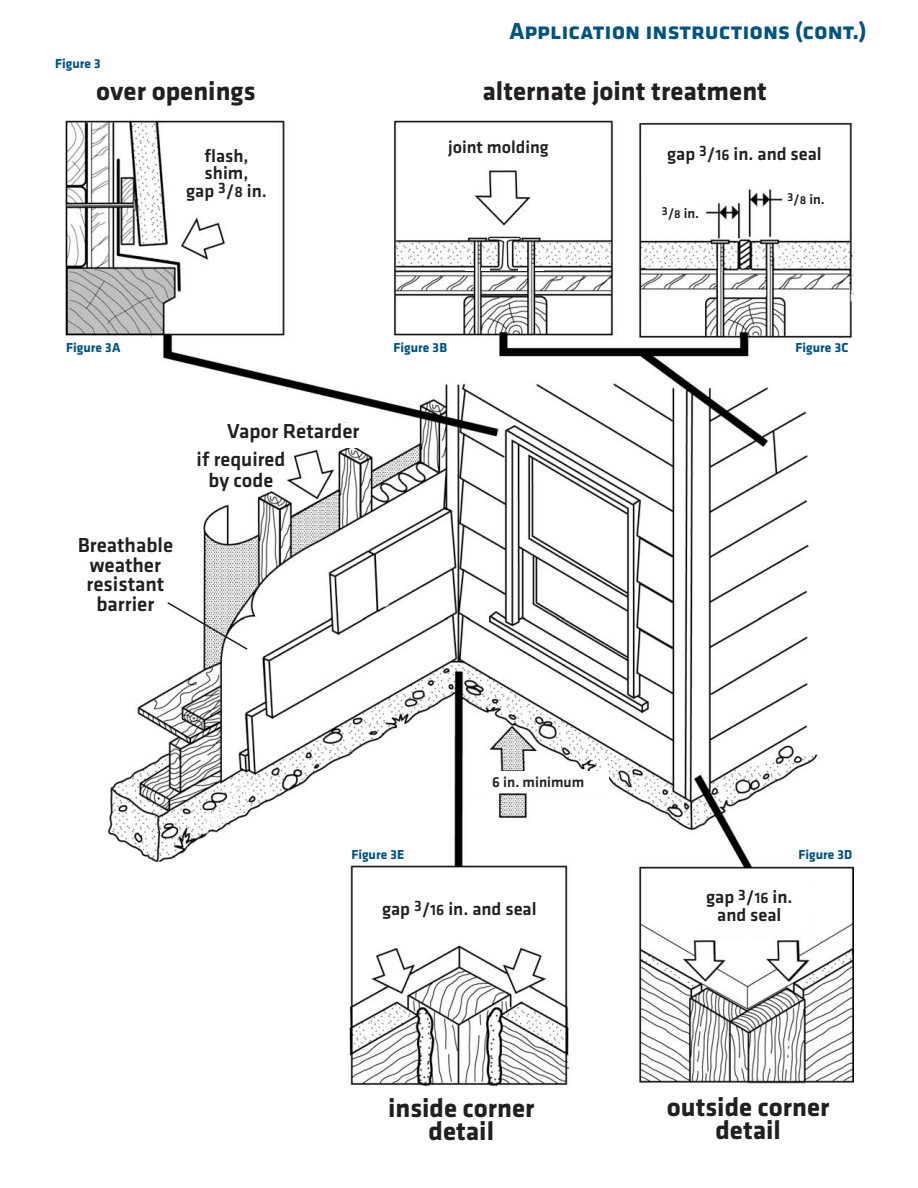
<style>
.page{position:relative;width:918px;height:1188px;background:#fff}
.page>*{position:absolute;margin:0;border:0;box-sizing:border-box;transform-origin:0 0}
.t1{font:700 27px/22.5px "Klavika";color:#231f20;text-align:center}
.t2{font:700 24px "Klavika";color:#005480}
.t3{font:500 21px "Klavika";color:#231f20}
.t4{font:500 20.4px "Klavika";color:#231f20}
.t5{font:500 18.6px "Klavika";color:#231f20}
.t6{font:500 18px "Klavika";color:#231f20}
.t7{font:500 15px "Klavika";color:#231f20}
.t8{font:500 14.25px "Klavika";color:#231f20}
.t9{font:13.5px "Klavika Bold TF";color:#005480}
.s1{font-size:15.6px}
.s2{font-size:12px}
</style>
<div class="page">
<img style="left:66px;top:120px;width:787px;height:967px">
<div style="left:405px;top:139px;width:187px;height:22px;background:#fff"></div>
<svg style="left:166px;top:601px;width:83px;height:50px"></svg>
<div style="left:177px;top:136px;width:99px;height:73px;background:#fff"></div>
<div style="left:646px;top:130px;width:197px;height:46px;background:#fff"></div>
<div style="left:361px;top:876px;width:197px;height:64px;background:#fff"></div>
<div style="left:686px;top:876px;width:127px;height:59px;background:#fff"></div>
<div style="left:658px;top:202px;width:45px;height:21px;background:#fff"></div>
<div style="left:783px;top:189px;width:46px;height:20px;background:#fff"></div>
<div style="left:468px;top:771px;width:141px;height:22px;background:#fff"></div>
<div style="left:196px;top:423px;width:195px;height:24px;background:#fff"></div>
<svg style="left:465px;top:268px;width:9px;height:3px"></svg>
<svg style="left:535px;top:268px;width:9px;height:3px"></svg>
<svg style="left:518px;top:268px;width:9px;height:2px"></svg>
<svg style="left:481px;top:268px;width:9px;height:3px"></svg>
<p class="t9" style="left:55px;top:57px;width:47px">Figure 3</p>
<p class="t2" style="left:509px;top:13px;width:359px">Application instructions (cont.)</p>
<p class="t1" style="left:96px;top:79px;width:161px">over openings</p>
<p class="t1" style="left:482px;top:79px;width:286px">alternate joint treatment</p>
<p class="t5" style="left:204px;top:143px;width:46px">flash,</p>
<p class="t5" style="left:205px;top:161px;width:45px">shim,</p>
<p class="t5" style="left:186px;top:178px;width:82px">gap <sup>3</sup>/<span class="s1">8</span> in.</p>
<p class="t6" style="left:448px;top:135px;width:102px">joint molding</p>
<p class="t9" style="left:66px;top:340px;width:56px">Figure 3A</p>
<p class="t9" style="left:394px;top:340px;width:55px">Figure 3B</p>
<p class="t3" style="left:227px;top:417px;width:134px">Vapor Retarder</p>
<p class="t3" style="left:78px;top:531px;width:97px">Breathable</p>
<p class="t3" style="left:90px;top:551px;width:73px">weather</p>
<p class="t3" style="left:86px;top:570px;width:80px">resistant</p>
<p class="t3" style="left:96px;top:590px;width:59px">barrier</p>
<p class="t4" style="left:197px;top:446px;width:90px">if required</p>
<p class="t4" style="left:209px;top:466px;width:66px">by code</p>
<p class="t7" style="left:492px;top:772px;width:94px">6 in. minimum</p>
<p class="t5" style="left:667px;top:141px;width:156px">gap <sup>3</sup>/<span class="s1">16</span> in. and seal</p>
<p class="t8" style="left:662px;top:204px;width:39px"><sup>3</sup>/<span class="s2">8</span> in.</p>
<p class="t8" style="left:787px;top:190px;width:39px"><sup>3</sup>/<span class="s2">8</span> in.</p>
<p class="t9" style="left:796px;top:340px;width:54px">Figure 3C</p>
<p class="t9" style="left:351px;top:847px;width:55px">Figure 3E</p>
<p class="t9" style="left:798px;top:847px;width:55px">Figure 3D</p>
<p class="t5" style="left:382px;top:896px;width:156px">gap <sup>3</sup>/<span class="s1">16</span> in. and seal</p>
<p class="t1" style="left:388px;top:1096px;width:148px">inside corner detail</p>
<p class="t5" style="left:706px;top:885px;width:88px">gap <sup>3</sup>/<span class="s1">16</span> in.</p>
<p class="t5" style="left:717px;top:902px;width:66px">and seal</p>
<p class="t1" style="left:667px;top:1095px;width:164px">outside corner detail</p>
</div>
